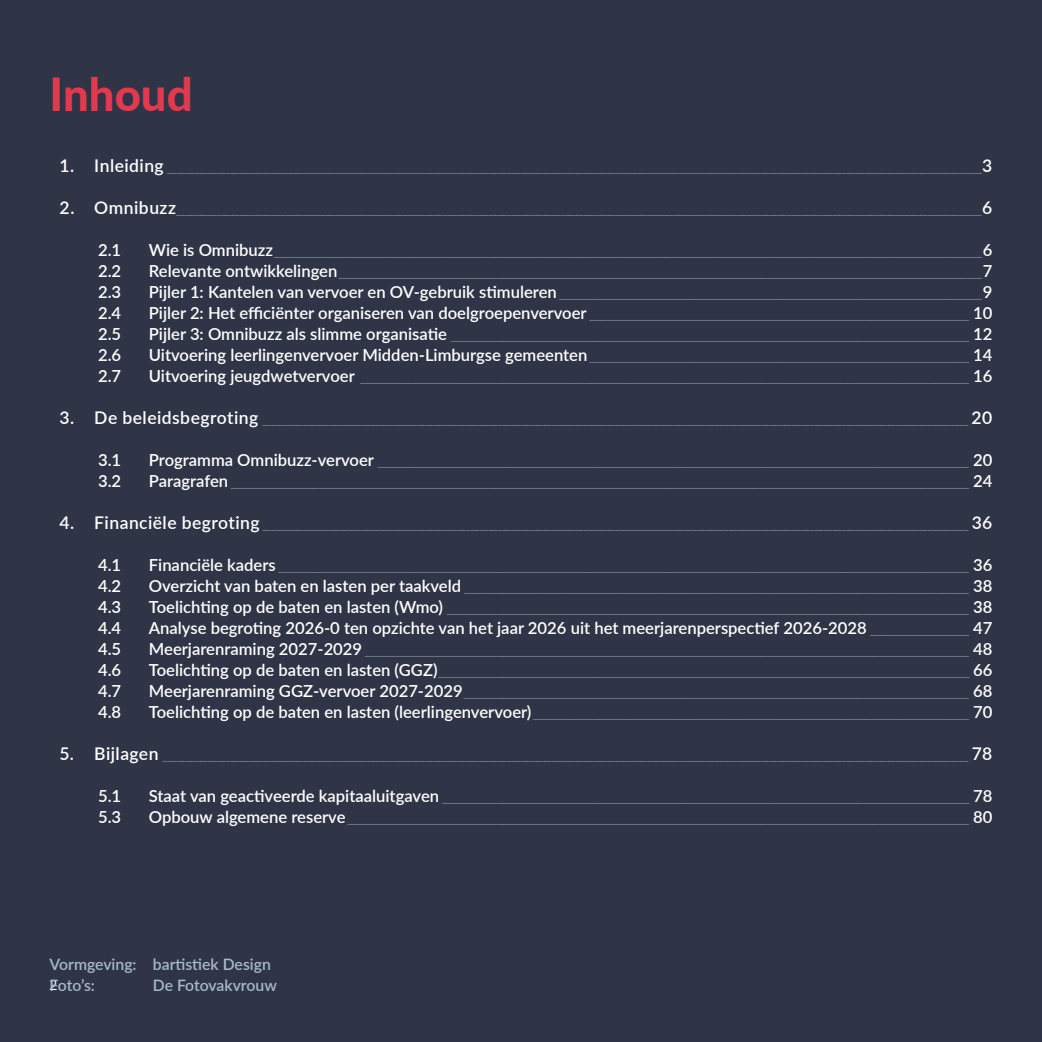
<style>
.page{position:relative;width:1042px;height:1042px;background:#2f3547}
.page>*{position:absolute;margin:0;border:0;box-sizing:border-box;transform-origin:0 0}
.TOC_title{font:800 45.5px "Lato";color:#e2394f}
.t1{font:600 16.62px "Lato";color:#fff}
.colofon-tekst{font:600 15.75px "Lato";color:#a6b9cb}
.t2{font:14px "Open Sans";color:#fff}
.t3{font:300 10.5px "Open Sans";color:#afc0d0}
.s1{font-family:"Lato";font-weight:600;font-size:17.5px;color:#fff}
.s2{font-family:"Lato";font-weight:600;font-size:16.62px;color:#fff}
.s3{font-family:"Open Sans";font-weight:300;font-size:10.5px;color:#afc0d0}
</style>
<div class="page">
<h1 class="TOC_title" style="left:50px;top:61px;width:145px">Inhoud</h1>
<p class="t3" style="left:60px;top:161px;width:934px"><span class="s1">1. Inleiding</span> ____________________________________________________________________________________________________________________________________________________________________________________<span class="s1">3</span></p>
<p class="t3" style="left:60px;top:203px;width:934px"><span class="s1">2. Omnibuzz</span>__________________________________________________________________________________________________________________________________________________________________________________<span class="s1">6</span></p>
<p class="t1" style="left:98px;top:238px;width:25px">2.1</p>
<p class="t3" style="left:149px;top:245px;width:845px"><span class="s2">Wie is Omnibuzz</span>____________________________________________________________________________________________________________________________________________________________________<span class="s2">6</span></p>
<p class="t1" style="left:98px;top:259px;width:25px">2.2</p>
<p class="t3" style="left:149px;top:266px;width:845px"><span class="s2">Relevante ontwikkelingen</span>_____________________________________________________________________________________________________________________________________________________<span class="s2">7</span></p>
<p class="t1" style="left:98px;top:280px;width:25px">2.3</p>
<p class="t3" style="left:149px;top:287px;width:845px"><span class="s2">Pijler 1: Kantelen van vervoer en OV-gebruik stimuleren</span> __________________________________________________________________________________________________<span class="s2">9</span></p>
<p class="t1" style="left:98px;top:301px;width:25px">2.4</p>
<p class="t3" style="left:149px;top:308px;width:845px"><span class="s2">Pijler 2: Het efficiënter organiseren van doelgroepenvervoer</span> ________________________________________________________________________________________ <span class="s2">10</span></p>
<p class="t1" style="left:98px;top:322px;width:25px">2.5</p>
<p class="t3" style="left:149px;top:329px;width:845px"><span class="s2">Pijler 3: Omnibuzz als slimme organisatie</span> ________________________________________________________________________________________________________________________ <span class="s2">12</span></p>
<p class="t1" style="left:98px;top:343px;width:25px">2.6</p>
<p class="t3" style="left:149px;top:350px;width:845px"><span class="s2">Uitvoering leerlingenvervoer Midden-Limburgse gemeenten</span> ________________________________________________________________________________________ <span class="s2">14</span></p>
<p class="t1" style="left:98px;top:364px;width:25px">2.7</p>
<p class="t3" style="left:149px;top:371px;width:845px"><span class="s2">Uitvoering jeugdwetvervoer</span> _____________________________________________________________________________________________________________________________________________ <span class="s2">16</span></p>
<p class="t3" style="left:60px;top:413px;width:934px"><span class="s1">3. De beleidsbegroting</span> ____________________________________________________________________________________________________________________________________________________________ <span class="s1">20</span></p>
<p class="t1" style="left:98px;top:448px;width:25px">3.1</p>
<p class="t3" style="left:149px;top:455px;width:845px"><span class="s2">Programma Omnibuzz-vervoer</span> _________________________________________________________________________________________________________________________________________ <span class="s2">20</span></p>
<p class="t1" style="left:98px;top:469px;width:25px">3.2</p>
<p class="t3" style="left:149px;top:476px;width:845px"><span class="s2">Paragrafen</span> ___________________________________________________________________________________________________________________________________________________________________________ <span class="s2">24</span></p>
<p class="t3" style="left:60px;top:518px;width:934px"><span class="s1">4. Financiële begroting</span> ____________________________________________________________________________________________________________________________________________________________ <span class="s1">36</span></p>
<p class="t1" style="left:98px;top:553px;width:25px">4.1</p>
<p class="t3" style="left:149px;top:560px;width:845px"><span class="s2">Financiële kaders</span> ________________________________________________________________________________________________________________________________________________________________ <span class="s2">36</span></p>
<p class="t1" style="left:98px;top:574px;width:25px">4.2</p>
<p class="t3" style="left:149px;top:581px;width:845px"><span class="s2">Overzicht van baten en lasten per taakveld</span> _____________________________________________________________________________________________________________________ <span class="s2">38</span></p>
<p class="t1" style="left:98px;top:595px;width:25px">4.3</p>
<p class="t3" style="left:149px;top:602px;width:845px"><span class="s2">Toelichting op de baten en lasten (Wmo)</span> _________________________________________________________________________________________________________________________ <span class="s2">38</span></p>
<p class="t1" style="left:98px;top:616px;width:25px">4.4</p>
<p class="t1" style="left:149px;top:616px;width:845px">Analyse begroting 2026-0 ten opzichte van het jaar 2026 uit het meerjarenperspectief 2026-2028 <span class="s3">_______________________</span> 47</p>
<p class="t1" style="left:98px;top:637px;width:25px">4.5</p>
<p class="t3" style="left:149px;top:644px;width:845px"><span class="s2">Meerjarenraming 2027-2029</span> ____________________________________________________________________________________________________________________________________________ <span class="s2">48</span></p>
<p class="t1" style="left:98px;top:658px;width:25px">4.6</p>
<p class="t3" style="left:149px;top:665px;width:845px"><span class="s2">Toelichting op de baten en lasten (GGZ)</span>___________________________________________________________________________________________________________________________ <span class="s2">66</span></p>
<p class="t1" style="left:98px;top:679px;width:25px">4.7</p>
<p class="t3" style="left:149px;top:686px;width:845px"><span class="s2">Meerjarenraming GGZ-vervoer 2027-2029</span>_____________________________________________________________________________________________________________________ <span class="s2">68</span></p>
<p class="t1" style="left:98px;top:700px;width:25px">4.8</p>
<p class="t3" style="left:149px;top:707px;width:845px"><span class="s2">Toelichting op de baten en lasten (leerlingenvervoer)</span> _____________________________________________________________________________________________________ <span class="s2">70</span></p>
<p class="t3" style="left:60px;top:749px;width:934px"><span class="s1">5. Bijlagen</span> __________________________________________________________________________________________________________________________________________________________________________________ <span class="s1">78</span></p>
<p class="t1" style="left:98px;top:784px;width:25px">5.1</p>
<p class="t3" style="left:149px;top:791px;width:845px"><span class="s2">Staat van geactiveerde kapitaaluitgaven</span> __________________________________________________________________________________________________________________________ <span class="s2">78</span></p>
<p class="t1" style="left:98px;top:805px;width:25px">5.3</p>
<p class="t3" style="left:149px;top:812px;width:845px"><span class="s2">Opbouw algemene reserve</span> ________________________________________________________________________________________________________________________________________________ <span class="s2">80</span></p>
<p class="colofon-tekst" style="left:50px;top:953px;width:223px">Vormgeving: bartistiek Design</p>
<p class="colofon-tekst" style="left:50px;top:974px;width:47px">Foto’s:</p>
<p class="colofon-tekst" style="left:153px;top:974px;width:125px">De Fotovakvrouw</p>
<h3 class="t2" style="left:50px;top:975px;width:10px">2</h3>
</div>
